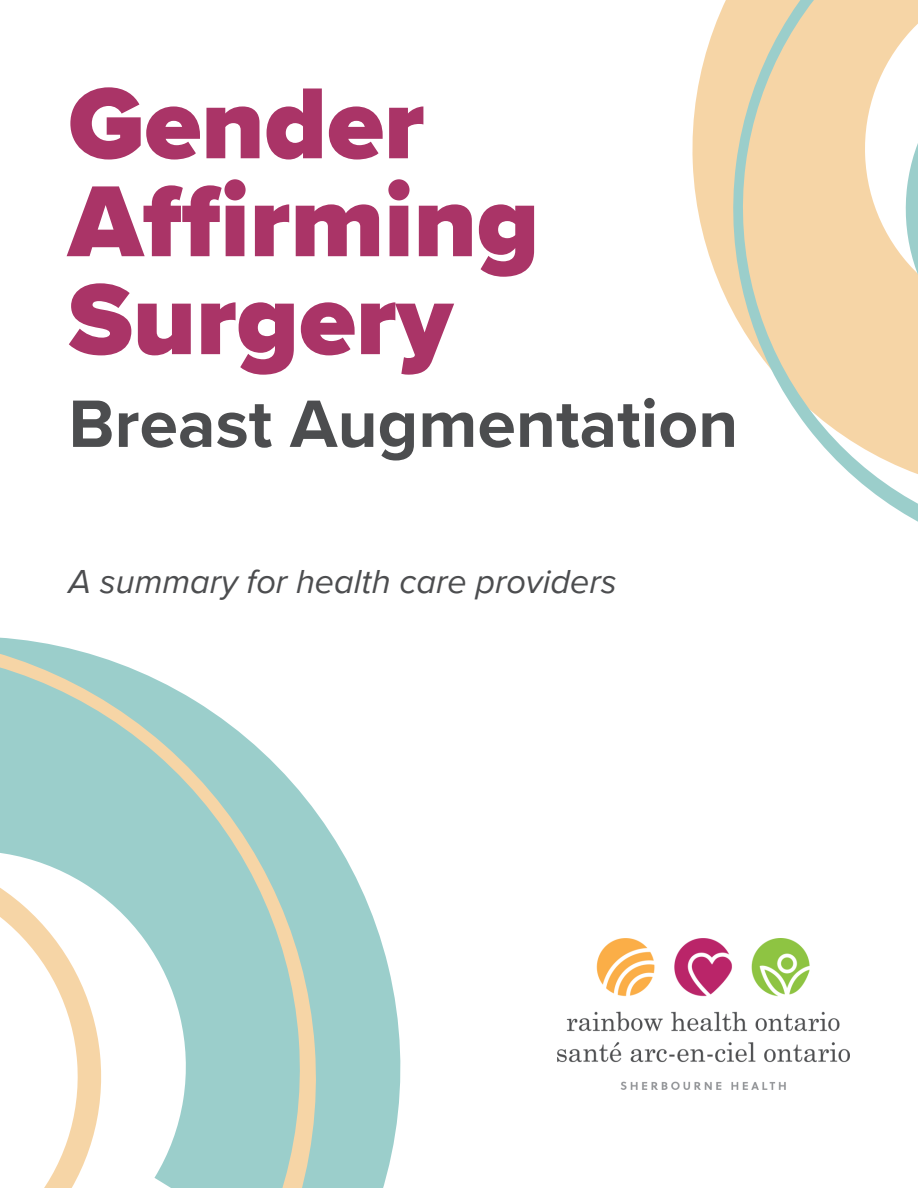
<style>
.page{position:relative;width:918px;height:1188px;background:#fff}
.page>*{position:absolute;margin:0;border:0;box-sizing:border-box;transform-origin:0 0}
.t1{font:900 104.55px/97.9px "Proxima Nova";color:#aa3467}
.t2{font:700 69.45px "Proxima Nova";color:#4c4d4f}
.t3{font:italic 34.2px "Proxima Nova";color:#4c4d4f}
</style>
<div class="page">
<img style="left:579px;top:938px;width:271px;height:151px">
<svg style="left:0;top:637px;width:401px;height:551px;fill:#9bcecb"></svg>
<svg style="left:692px;top:0;width:226px;height:522px;fill:#f6d5a6"></svg>
<h1 class="t1" style="left:68px;top:77px;width:472px">Gender<br>Affirming<br>Surgery</h1>
<h2 class="t2" style="left:68px;top:383px;width:671px">Breast Augmentation</h2>
<p class="t3" style="left:69px;top:561px;width:550px">A summary for health care providers</p>
</div>
